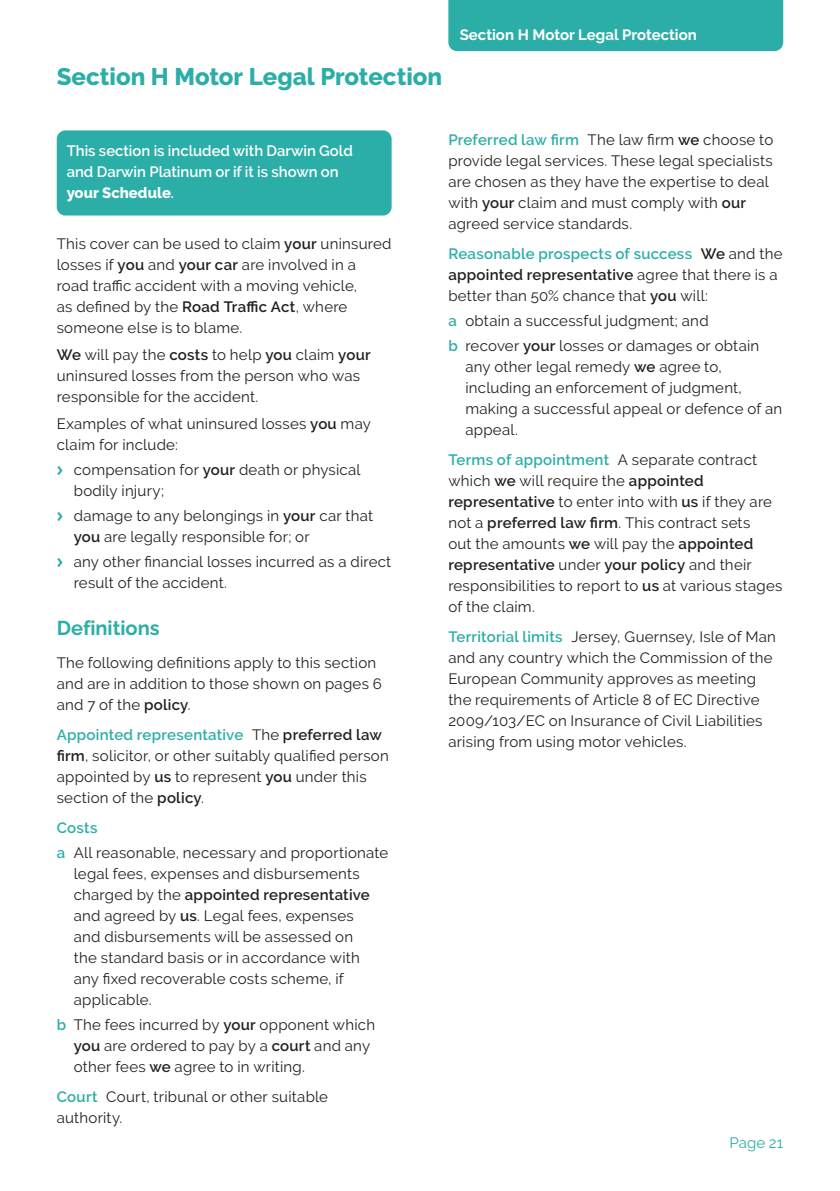
<style>
.page{position:relative;width:840px;height:1191px;background:#fff}
.page>*{position:absolute;margin:0;border:0;box-sizing:border-box;transform-origin:0 0}
._17pt_HEADS1___updat{font:800 24px "Raleway";color:#2caea8}
._11pt_SUBS1___update{font:700 20px "Raleway";color:#2caea8}
.TEXT1___updated{font:15px/21px "Raleway";letter-spacing:.015em;color:#231f20}
.Text_L1_bullet___no{font:15px/21px "Raleway";letter-spacing:.015em;color:#231f20}
.TEXT1_AFTER_L1___new{font:15px/21px "Raleway";letter-spacing:.015em;color:#231f20}
.Panel_text___new_sty{font:600 15px/21px "Raleway";color:#fff}
.TABS1{font:700 15px "Raleway";color:#fff}
.t1{font:15px "Raleway";color:#2caea8}
.TEXT1___updated-2{font:600 15px "Raleway";letter-spacing:.015em;color:#2caea8}
.s1{font-weight:800}
.s2{font-weight:600}
.s3{font-family:"Meta Pro";font-weight:700;color:#2caea8}
.s4{font-weight:600;color:#2caea8}
</style>
<div class="page">
<div style="left:448px;top:0;width:334px;height:51px;background:#2caea8"></div>
<div style="left:57px;top:130px;width:334px;height:85px;background:#2caea8;border-radius:9px"></div>
<p class="_17pt_HEADS1___updat" style="left:57px;top:58px;width:387px">Section H Motor Legal Protection</p>
<p class="TABS1" style="left:459px;top:23px;width:238px">Section H Motor Legal Protection</p>
<p class="Panel_text___new_sty" style="left:67px;top:141px;width:287px">This section is included with Darwin Gold and Darwin Platinum or if it is shown on <span class="s1">your Schedule</span>.</p>
<p class="TEXT1_AFTER_L1___new" style="left:57px;top:233px;width:336px">This cover can be used to claim <span class="s2">your</span> uninsured losses if <span class="s2">you</span> and <span class="s2">your car</span> are involved in a road traffic accident with a moving vehicle,<br>as defined by the <span class="s2">Road Traffic Act</span>, where someone else is to blame.</p>
<p class="TEXT1___updated" style="left:57px;top:344px;width:315px"><span class="s2">We</span> will pay the <span class="s2">costs</span> to help <span class="s2">you</span> claim <span class="s2">your </span>uninsured losses from the person who was responsible for the accident.</p>
<p class="TEXT1___updated" style="left:57px;top:413px;width:315px">Examples of what uninsured losses <span class="s2">you</span> may claim for include:</p>
<p class="TEXT1___updated" style="left:74px;top:459px;width:288px;text-indent:-17px"><span class="s3">&gt;</span> compensation for <span class="s2">your</span> death or physical bodily injury;</p>
<p class="TEXT1___updated" style="left:74px;top:505px;width:301px;text-indent:-17px"><span class="s3">&gt;</span> damage to any belongings in <span class="s2">your</span> car that <span class="s2">you</span> are legally responsible for; or</p>
<p class="TEXT1___updated" style="left:74px;top:551px;width:319px;text-indent:-17px"><span class="s3">&gt;</span> any other financial losses incurred as a direct result of the accident.</p>
<p class="_11pt_SUBS1___update" style="left:57px;top:612px;width:104px">Definitions</p>
<p class="TEXT1_AFTER_L1___new" style="left:57px;top:652px;width:326px">The following definitions apply to this section and are in addition to those shown on pages 6 and 7 of the <span class="s2">policy</span>.</p>
<p class="TEXT1___updated" style="left:57px;top:724px;width:333px"><span class="s4">Appointed representative</span> The <span class="s2">preferred law firm</span>, solicitor, or other suitably qualified person appointed by <span class="s2">us</span> to represent <span class="s2">you</span> under this section of the <span class="s2">policy</span>.</p>
<p class="TEXT1___updated-2" style="left:57px;top:819px;width:42px">Costs</p>
<p class="Text_L1_bullet___no" style="left:74px;top:842px;width:316px;text-indent:-17px"><span class="s4">a</span> All reasonable, necessary and proportionate legal fees, expenses and disbursements charged by the <span class="s2">appointed representative </span>and agreed by <span class="s2">us</span>. Legal fees, expenses<br>and disbursements will be assessed on<br>the standard basis or in accordance with any fixed recoverable costs scheme, if applicable.</p>
<p class="Text_L1_bullet___no" style="left:74px;top:1014px;width:302px;text-indent:-17px"><span class="s4">b</span> The fees incurred by <span class="s2">your</span> opponent which <span class="s2">you</span> are ordered to pay by a <span class="s2">court</span> and any other fees <span class="s2">we</span> agree to in writing.</p>
<p class="TEXT1___updated" style="left:57px;top:1086px;width:273px"><span class="s4">Court</span> Court, tribunal or other suitable authority.</p>
<p class="TEXT1___updated" style="left:448px;top:129px;width:326px"><span class="s4">Preferred law firm</span> The law firm <span class="s2">we</span> choose to provide legal services. These legal specialists are chosen as they have the expertise to deal with <span class="s2">your</span> claim and must comply with <span class="s2">our </span>agreed service standards.</p>
<p class="TEXT1___updated" style="left:448px;top:243px;width:335px"><span class="s4">Reasonable prospects of success</span> <span class="s2">We</span> and the <span class="s2">appointed representative</span> agree that there is a better than 50% chance that <span class="s2">you</span> will:</p>
<p class="Text_L1_bullet___no" style="left:448px;top:310px;width:262px"><span class="s4">a</span> obtain a successful judgment; and</p>
<p class="Text_L1_bullet___no" style="left:465px;top:335px;width:318px;text-indent:-17px"><span class="s4">b</span> recover <span class="s2">your</span> losses or damages or obtain any other legal remedy <span class="s2">we</span> agree to, including an enforcement of judgment, making a successful appeal or defence of an appeal.</p>
<p class="TEXT1___updated" style="left:448px;top:449px;width:335px"><span class="s4">Terms of appointment</span> A separate contract which <span class="s2">we</span> will require the <span class="s2">appointed representative</span> to enter into with <span class="s2">us</span> if they are not a <span class="s2">preferred law firm</span>. This contract sets<br>out the amounts <span class="s2">we</span> will pay the <span class="s2">appointed representative</span> under <span class="s2">your policy</span> and their responsibilities to report to <span class="s2">us</span> at various stages of the claim.</p>
<p class="TEXT1___updated" style="left:448px;top:626px;width:329px"><span class="s4">Territorial limits</span> Jersey, Guernsey, Isle of Man and any country which the Commission of the European Community approves as meeting the requirements of Article 8 of EC Directive 2009/103/EC on Insurance of Civil Liabilities arising from using motor vehicles.</p>
<p class="t1" style="left:729px;top:1134px;width:55px">Page 21</p>
</div>
